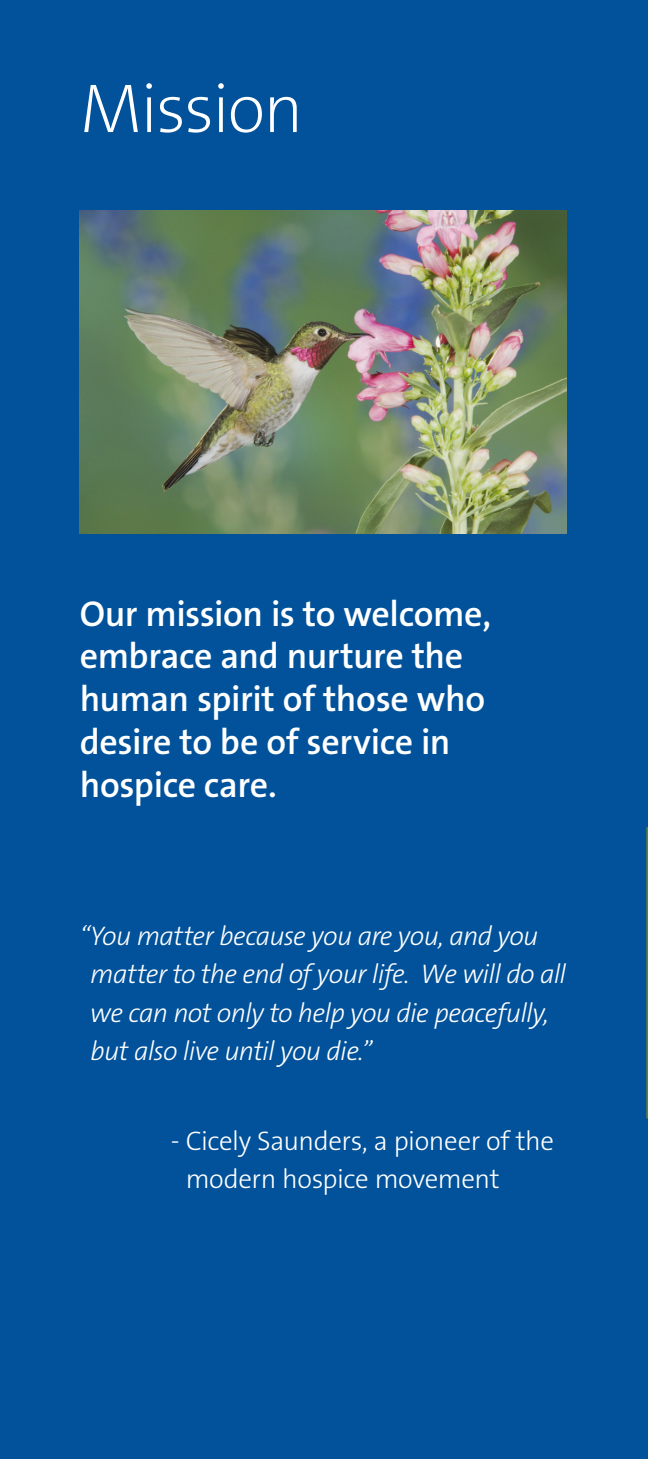
<style>
.page{position:relative;width:648px;height:1459px;background:#fff}
.page>*{position:absolute;margin:0;border:0;box-sizing:border-box;transform-origin:0 0}
.t1{font:200 69.75px "The Sans B W2";letter-spacing:-.03em;color:#fff}
.t2{font:600 36px/42.8px "The Sans B W6";letter-spacing:-.01em;color:#fff}
.t3{font:italic 300 27px/38.2px "The Sans B W3";letter-spacing:-.025em;color:#fff}
.t4{font:300 27px/38.2px "The Sans B W3";letter-spacing:-.015em;color:#fff}
</style>
<div class="page">
<div style="left:0;top:0;width:647px;height:1459px;background:#01529a"></div>
<img style="left:80px;top:210px;width:486px;height:323px">
<hr style="left:647px;top:828px;width:1px;height:289px;background:#5b8038">
<svg style="left:646px;top:827px;width:1px;height:291px"></svg>
<h2 class="t1" style="left:80px;top:64px;width:225px">Mission</h2>
<p class="t2" style="left:80px;top:592px;width:412px">Our mission is to welcome, embrace and nurture the human spirit of those who desire to be of service in hospice care.</p>
<p class="t3" style="left:90px;top:918px;width:477px;text-indent:-11px">“You matter because you are you, and you matter to the end of your life. We will do all we can not only to help you die peacefully, but also live until you die.”</p>
<p class="t4" style="left:185px;top:1122px;width:369px;text-indent:-15px">- Cicely Saunders, a pioneer of the modern hospice movement</p>
</div>
